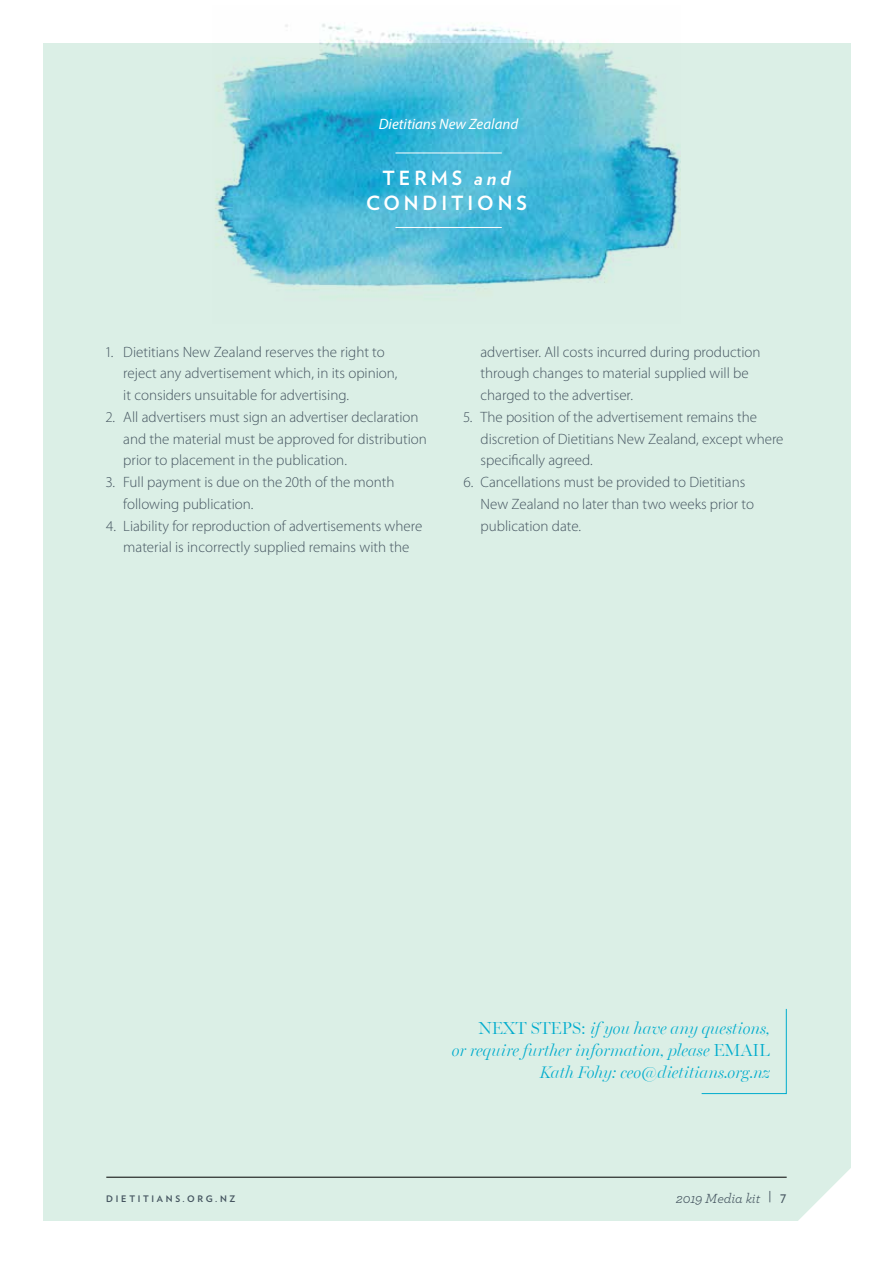
<style>
.page{position:relative;width:893px;height:1263px;background:#fff}
.page>*{position:absolute;margin:0;border:0;box-sizing:border-box;transform-origin:0 0}
.t1{font:700 19.5px/25.5px "Verlag";letter-spacing:.2em;color:#fff;text-align:center}
.t2{font:300 15px/21.8px "Myriad Pro";color:#455560}
.t3{font:italic 300 15px/21.8px "Miller Banner";color:#00accd;text-align:right}
.t4{font:italic 15px "Myriad Pro";color:#fff}
.t5{font:italic 13.8px "Archer";letter-spacing:-.005em;color:#455560}
.t6{font:700 9px "Verlag";letter-spacing:.3em;color:#455560}
.s1{font-style:italic}
.s2{font-style:normal}
.s3{font-family:"Verlag";font-style:normal;font-size:12px}
.s4{font-family:"Verlag";font-style:normal;font-size:15px}
</style>
<div class="page">
<div style="left:43px;top:43px;width:807px;height:1177px;background:#dbefe6"></div>
<svg style="left:756px;top:1126px;width:95px;height:95px"></svg>
<img style="left:215px;top:23px;width:466px;height:267px">
<hr style="left:395px;top:153px;width:107px;height:1px;background:#fff">
<hr style="left:395px;top:227px;width:107px;height:1px;background:#fff">
<svg style="left:701px;top:1008px;width:86px;height:86px"></svg>
<hr style="left:106px;top:1177px;width:681px;height:1px;background:#000">
<p class="t4" style="left:379px;top:115px;width:141px">Dietitians New Zealand</p>
<h1 class="t1" style="left:366px;top:164px;width:162px">TERMS <span class="s1">and<br></span>CONDITIONS</h1>
<p class="t2" style="left:123px;top:341px;width:276px;text-indent:-17px">1. Dietitians New Zealand reserves the right to reject any advertisement which, in its opinion, it considers unsuitable for advertising.</p>
<p class="t2" style="left:123px;top:406px;width:305px;text-indent:-17px">2. All advertisers must sign an advertiser declaration and the material must be approved for distribution prior to placement in the publication.</p>
<p class="t2" style="left:123px;top:472px;width:273px;text-indent:-17px">3. Full payment is due on the 20th of the month following publication.</p>
<p class="t2" style="left:106px;top:515px;width:317px;text-align:center">4. Liability for reproduction of advertisements where material is incorrectly supplied remains with the</p>
<p class="t2" style="left:480px;top:341px;width:282px">advertiser. All costs incurred during production through changes to material supplied will be charged to the advertiser.</p>
<p class="t2" style="left:480px;top:406px;width:305px;text-indent:-17px">5. The position of the advertisement remains the discretion of Dietitians New Zealand, except where specifically agreed.</p>
<p class="t2" style="left:480px;top:472px;width:275px;text-indent:-17px">6. Cancellations must be provided to Dietitians<br>New Zealand no later than two weeks prior to publication date.</p>
<p class="t3" style="left:452px;top:1018px;width:320px"><span class="s2">NEXT STEPS:</span> if you have any questions,<br>or require further information, please <span class="s2">EMAIL<br></span>Kath Fohy: ceo@dietitians.org.nz</p>
<p class="t6" style="left:106px;top:1192px;width:131px">DIETITIANS.ORG.NZ</p>
<p class="t5" style="left:676px;top:1188px;width:112px">2019 Media kit <span class="s3">|</span> <span class="s4">7</span></p>
</div>
